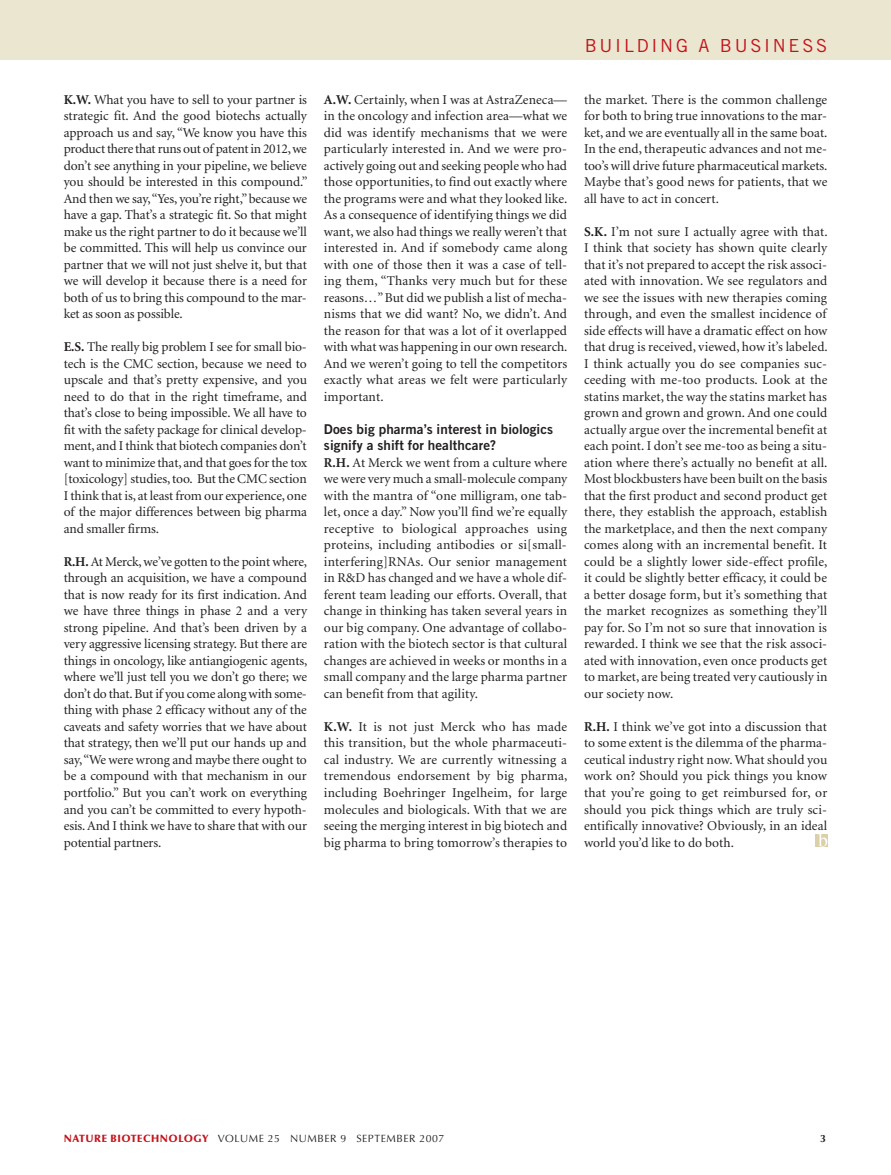
<style>
.page{position:relative;width:891px;height:1175px;background:#fff}
.page>*{position:absolute;margin:0;border:0;box-sizing:border-box;transform-origin:0 0}
.t1{font:18px "Trade Gothic";letter-spacing:.15em;color:#c4121a}
.t2{font:13.5px/16.5px "Minion";letter-spacing:.005em;color:#231f20;text-align:justify}
.t3{font:13.5px/16.5px "Trade Gothic Bold Two";letter-spacing:.005em;color:#231f20}
.t4{font:10.5px "Optima";letter-spacing:.05em;color:#231f20}
.t5{font:700 10.5px "Optima";color:#231f20}
.s1{font-weight:700}
.s2{font-weight:900;color:#c4121a}
</style>
<div class="page">
<div style="left:0;top:0;width:891px;height:60px;background:#ebe6cf"></div>
<div style="left:815px;top:834px;width:12px;height:12px;background:#dbd0a7"></div>
<svg style="left:818px;top:834px;width:9px;height:12px"></svg>
<p class="t2" style="left:64px;top:92px;width:246px"><span class="s1">K.W.</span> What you have to sell to your partner is strategic fit. And the good biotechs actually approach us and say, “We know you have this product there that runs out of patent in 2012, we don’t see anything in your pipeline, we believe you should be interested in this compound.” And then we say, “Yes, you’re right,” because we have a gap. That’s a strategic fit. So that might make us the right partner to do it because we’ll be committed. This will help us convince our partner that we will not just shelve it, but that we will develop it because there is a need for both of us to bring this compound to the mar&shy;ket as soon as possible.</p>
<p class="t2" style="left:64px;top:339px;width:245px"><span class="s1">E.S.</span> The really big problem I see for small bio&shy;tech is the CMC section, because we need to upscale and that’s pretty expensive, and you need to do that in the right timeframe, and that’s close to being impossible. We all have to fit with the safety package for clinical develop&shy;ment, and I think that biotech companies don’t want to minimize that, and that goes for the tox [toxicology] studies, too. But the CMC section I think that is, at least from our experience, one of the major differences between big pharma and smaller firms.</p>
<p class="t2" style="left:64px;top:554px;width:245px"><span class="s1">R.H.</span> At Merck, we’ve gotten to the point where, through an acquisition, we have a compound that is now ready for its first indication. And we have three things in phase 2 and a very strong pipeline. And that’s been driven by a very aggressive licensing strategy. But there are things in oncology, like antiangiogenic agents, where we’ll just tell you we don’t go there; we don’t do that. But if you come along with some&shy;thing with phase 2 efficacy without any of the caveats and safety worries that we have about that strategy, then we’ll put our hands up and say, “We were wrong and maybe there ought to be a compound with that mechanism in our portfolio.” But you can’t work on everything and you can’t be committed to every hypoth&shy;esis. And I think we have to share that with our potential partners.</p>
<p class="t2" style="left:324px;top:92px;width:245px"><span class="s1">A.W.</span> Certainly, when I was at AstraZeneca— in the oncology and infection area—what we did was identify mechanisms that we were particularly interested in. And we were pro&shy;actively going out and seeking people who had those opportunities, to find out exactly where the programs were and what they looked like.<br>As a consequence of identifying things we did want, we also had things we really weren’t that interested in. And if somebody came along with one of those then it was a case of tell&shy;ing them, “Thanks very much but for these reasons…” But did we publish a list of mecha&shy;nisms that we did want? No, we didn’t. And the reason for that was a lot of it overlapped with what was happening in our own research.<br>And we weren’t going to tell the competitors exactly what areas we felt were particularly important.</p>
<p class="t3" style="left:324px;top:420px;width:231px">Does big pharma’s interest in biologics signify a shift for healthcare?</p>
<p class="t2" style="left:324px;top:455px;width:245px"><span class="s1">R.H.</span> At Merck we went from a culture where we were very much a small-molecule company with the mantra of “one milligram, one tab&shy;let, once a day.” Now you’ll find we’re equally receptive to biological approaches using proteins, including antibodies or si[small&shy;interfering]RNAs. Our senior management in R&amp;D has changed and we have a whole dif&shy;ferent team leading our efforts. Overall, that change in thinking has taken several years in our big company. One advantage of collabo&shy;ration with the biotech sector is that cultural changes are achieved in weeks or months in a small company and the large pharma partner can benefit from that agility.</p>
<p class="t2" style="left:324px;top:719px;width:245px"><span class="s1">K.W.</span> It is not just Merck who has made this transition, but the whole pharmaceuti&shy;cal industry. We are currently witnessing a tremendous endorsement by big pharma, including Boehringer Ingelheim, for large molecules and biologicals. With that we are seeing the merging interest in big biotech and big pharma to bring tomorrow’s therapies to</p>
<h1 class="t1" style="left:585px;top:35px;width:244px">BUILDING A BUSINESS</h1>
<p class="t2" style="left:584px;top:92px;width:245px">the market. There is the common challenge for both to bring true innovations to the mar&shy;ket, and we are eventually all in the same boat.<br>In the end, therapeutic advances and not me&shy;too’s will drive future pharmaceutical markets.<br>Maybe that’s good news for patients, that we all have to act in concert.</p>
<p class="t2" style="left:584px;top:224px;width:245px"><span class="s1">S.K.</span> I’m not sure I actually agree with that.<br>I think that society has shown quite clearly that it’s not prepared to accept the risk associ&shy;ated with innovation. We see regulators and we see the issues with new therapies coming through, and even the smallest incidence of side effects will have a dramatic effect on how that drug is received, viewed, how it’s labeled.<br>I think actually you do see companies suc&shy;ceeding with me-too products. Look at the statins market, the way the statins market has grown and grown and grown. And one could actually argue over the incremental benefit at each point. I don’t see me-too as being a situ&shy;ation where there’s actually no benefit at all.<br>Most blockbusters have been built on the basis that the first product and second product get there, they establish the approach, establish the marketplace, and then the next company comes along with an incremental benefit. It could be a slightly lower side-effect profile, it could be slightly better efficacy, it could be a better dosage form, but it’s something that the market recognizes as something they’ll pay for. So I’m not so sure that innovation is rewarded. I think we see that the risk associ&shy;ated with innovation, even once products get to market, are being treated very cautiously in our society now.</p>
<p class="t2" style="left:584px;top:719px;width:245px"><span class="s1">R.H.</span> I think we’ve got into a discussion that to some extent is the dilemma of the pharma&shy;ceutical industry right now. What should you work on? Should you pick things you know that you’re going to get reimbursed for, or should you pick things which are truly sci&shy;entifically innovative? Obviously, in an ideal world you’d like to do both.</p>
<p class="t4" style="left:64px;top:1132px;width:382px"><span class="s2">NATURE BIOTECHNOLOGY</span> VOLUME 25 NUMBER 9 SEPTEMBER 2007</p>
<p class="t5" style="left:820px;top:1132px;width:7px">3</p>
</div>
